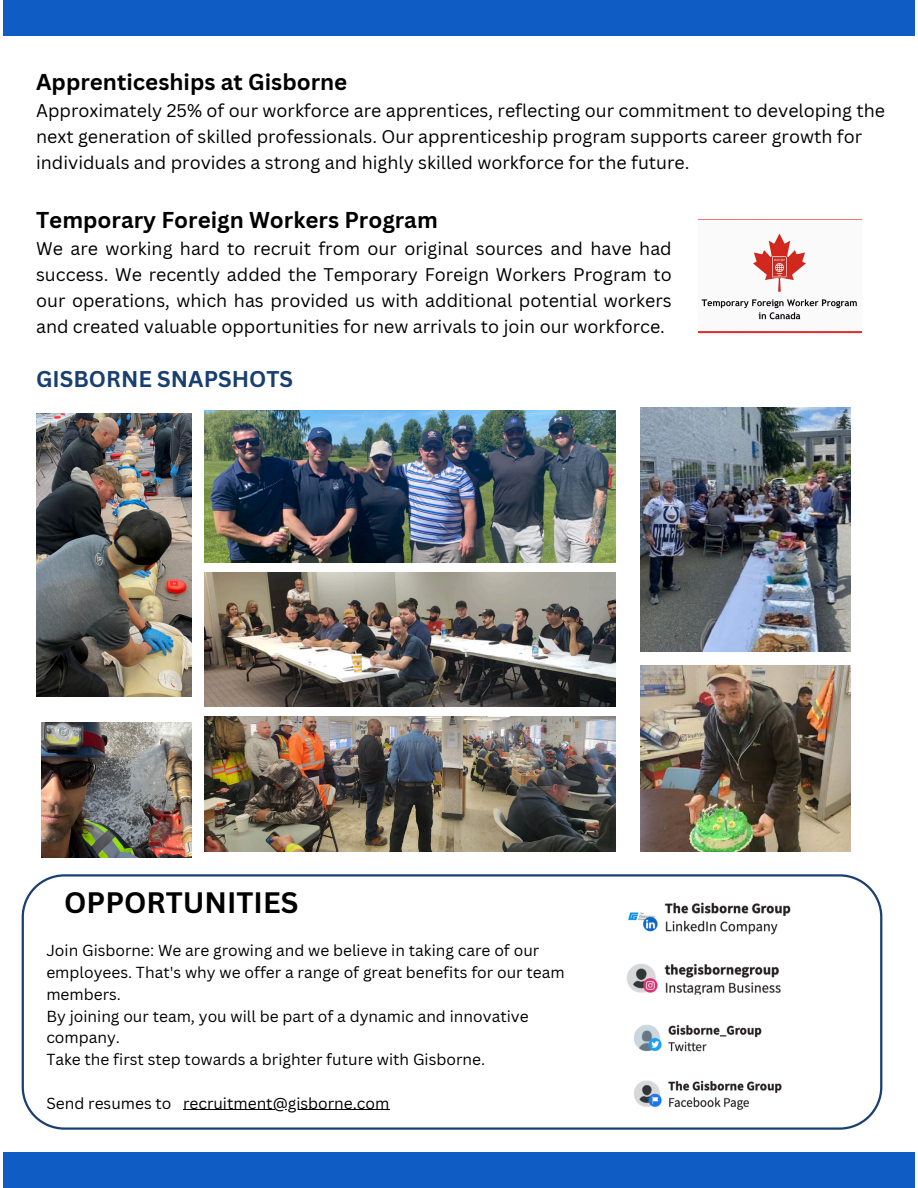
<style>
.page{position:relative;width:918px;height:1188px;background:#fff}
.page>*{position:absolute;margin:0;border:0;box-sizing:border-box;transform-origin:0 0}
.t1{font:700 28.8px "Canva Sans";color:#000}
.t2{font:700 22.35px "Canva Sans";color:#000}
.t3{font:700 22.2px "Canva Sans";color:#183f70}
.t4{font:17.85px/25.8px "Canva Sans";color:#000}
.t5{font:15.6px/21.8px "Canva Sans";color:#000}
</style>
<div class="page">
<div style="left:3px;top:0;width:912px;height:36px;background:#0f5dc4"></div>
<div style="left:3px;top:1152px;width:912px;height:36px;background:#0f5dc4"></div>
<svg style="left:22px;top:874px;width:860px;height:256px"></svg>
<img style="left:641px;top:408px;width:209px;height:244px">
<img style="left:699px;top:233px;width:163px;height:101px">
<img style="left:204px;top:411px;width:411px;height:152px">
<img style="left:204px;top:572px;width:411px;height:134px">
<img style="left:36px;top:413px;width:155px;height:284px">
<img style="left:42px;top:722px;width:149px;height:135px">
<img style="left:641px;top:666px;width:209px;height:186px">
<img style="left:204px;top:717px;width:411px;height:135px">
<p class="t2" style="left:36px;top:66px;width:313px">Apprenticeships at Gisborne</p>
<p class="t4" style="left:36px;top:97px;width:850px">Approximately 25% of our workforce are apprentices, reflecting our commitment to developing the next generation of skilled professionals. Our apprenticeship program supports career growth for individuals and provides a strong and highly skilled workforce for the future.</p>
<p class="t2" style="left:36px;top:204px;width:403px">Temporary Foreign Workers Program</p>
<p class="t4" style="left:36px;top:236px;width:637px;text-align:justify">We are working hard to recruit from our original sources and have had success. We recently added the Temporary Foreign Workers Program to our operations, which has provided us with additional potential workers and created valuable opportunities for new arrivals to join our workforce.</p>
<p class="t3" style="left:36px;top:363px;width:259px">GISBORNE SNAPSHOTS</p>
<p class="t1" style="left:64px;top:882px;width:236px">OPPORTUNITIES</p>
<p class="t5" style="left:46px;top:939px;width:520px">Join Gisborne: We are growing and we believe in taking care of our employees. That's why we offer a range of great benefits for our team members.</p>
<h3 class="t5" style="left:46px;top:1005px;width:484px">By joining our team, you will be part of a dynamic and innovative company.</h3>
<h3 class="t5" style="left:46px;top:1048px;width:440px">Take the first step towards a brighter future with Gisborne.</h3>
<p class="t5" style="left:46px;top:1092px;width:127px">Send resumes to</p>
<h2 class="t5" style="left:183px;top:1092px;width:208px">recruitment@gisborne.com</h2>
</div>
